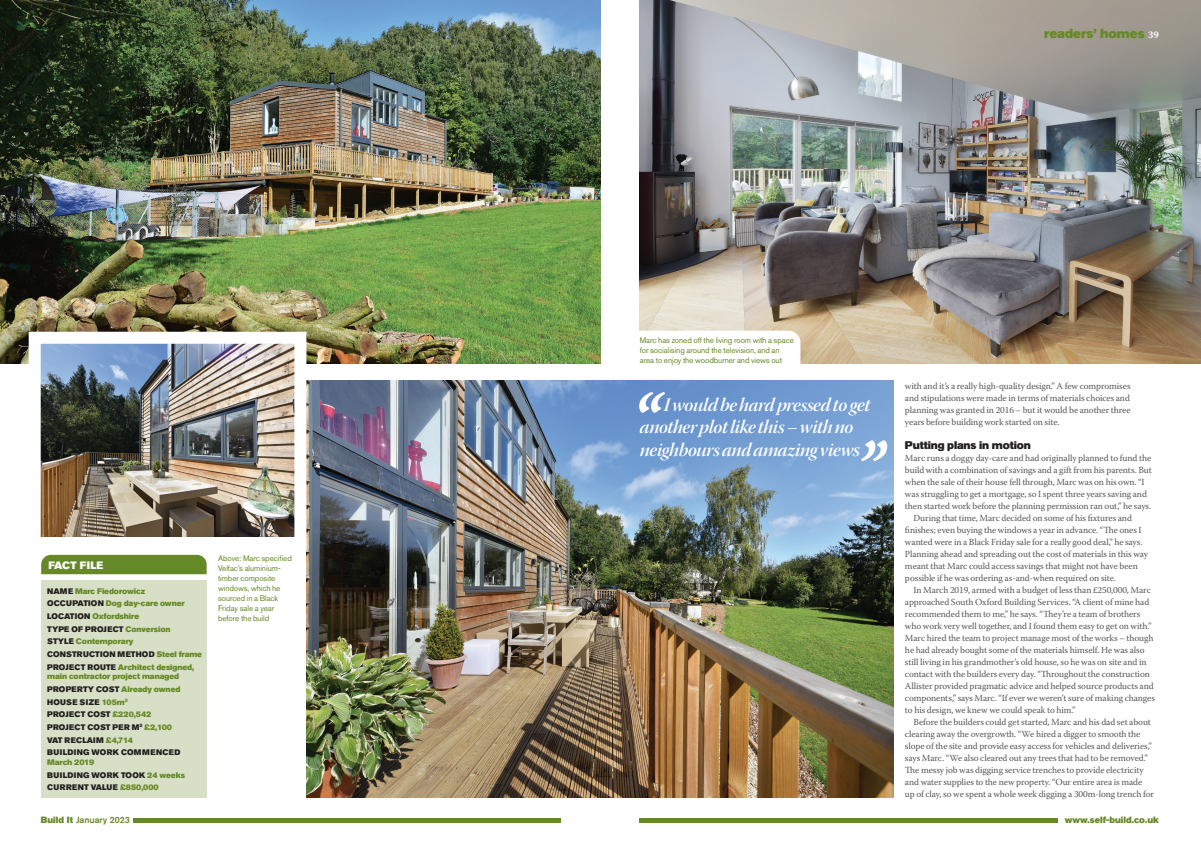
<style>
.page{position:relative;width:1201px;height:851px;background:#fff}
.page>*{position:absolute;margin:0;border:0;box-sizing:border-box;transform-origin:0 0}
.t1{font:italic 700 71px "Warnock Pro";color:#fff}
.t2{font:19px/22.5px "Warnock Pro Semibold It Disp";letter-spacing:-.02em;color:#fff}
.t3{font:13px "Akzidenz Grotesk Std Super";color:#668928}
.t4{font:11px "Akzidenz Grotesk Std Super";letter-spacing:-.01em;color:#231f20}
.t5{font:10.6px "Akzidenz Grotesk Std Super";letter-spacing:.02em;color:#fff}
.t6{font:9.2px/12px "Warnock Pro";letter-spacing:-.01em;color:#57585a;text-align:justify}
.t7{font:9px "Akzidenz Grotesk Std Super";color:#668928}
.t8{font:500 9px "Akzidenz Grotesk Std";color:#668928}
.t9{font:8px/10px "Akzidenz Grotesk Std";letter-spacing:-.01em;color:#668928}
.t10{font:8px/12.6px "Akzidenz Grotesk Std Super";letter-spacing:.005em;color:#231f20}
.t11{font:8px/12.6px "Akzidenz Grotesk Std Super";letter-spacing:-.01em;color:#668928}
.s1{color:#231f20}
.s2{color:#668928}
.s3{font-family:"Akzidenz Grotesk Std Super";font-weight:400}
.s4{font-family:"Warnock Pro";font-weight:700;font-size:10px;color:#fff}
.s5{font-size:20px}
</style>
<div class="page">
<img style="left:639px;top:0;width:561px;height:363px">
<img style="left:0;top:0;width:600px;height:363px">
<img style="left:306px;top:380px;width:586px;height:417px">
<svg style="left:41px;top:554px;width:166px;height:20px;background:#6e8f34"></svg>
<div style="left:41px;top:579px;width:166px;height:218px;background:#d7e0c6"></div>
<div style="left:639px;top:817px;width:418px;height:5px;background:#668928"></div>
<img style="left:42px;top:344px;width:251px;height:192px">
<div style="left:29px;top:331px;width:277px;height:218px;border:12px solid #fff"></div>
<svg style="left:639px;top:330px;width:161px;height:33px"></svg>
<div style="left:133px;top:817px;width:427px;height:5px;background:#668928"></div>
<svg style="left:0;top:0;width:5px;height:5px"></svg>
<svg style="left:1194px;top:0;width:7px;height:5px"></svg>
<p class="t5" style="left:48px;top:558px;width:56px">FACT FILE</p>
<p class="t11" style="left:47px;top:584px;width:156px"><span class="s1">NAME</span> Marc Fiedorowicz<br><span class="s1">OCCUPATION</span> Dog day-care owner<br><span class="s1">LOCATION</span> Oxfordshire<br><span class="s1">TYPE OF PROJECT</span> Conversion<br><span class="s1">STYLE</span> Contemporary<br><span class="s1">CONSTRUCTION METHOD</span> Steel frame<br><span class="s1">PROJECT ROUTE</span> Architect designed,</p>
<p class="t10" style="left:47px;top:670px;width:135px"><span class="s2">main contractor project managed<br></span>PROPERTY COST <span class="s2">Already owned<br></span>HOUSE SIZE <span class="s2">105m</span><sup>2<br></sup>PROJECT COST <span class="s2">£220,542<br></span>PROJECT COST PER M<sup>2</sup> <span class="s2">£2,100<br></span>VAT RECLAIM <span class="s2">£4,714<br></span>BUILDING WORK COMMENCED</p>
<p class="t10" style="left:47px;top:755px;width:139px"><span class="s2">March 2019<br></span>BUILDING WORK TOOK <span class="s2">24 weeks<br></span>CURRENT VALUE <span class="s2">£850,000</span></p>
<p class="t8" style="left:41px;top:813px;width:91px"><span class="s3">Build It</span> January 2023</p>
<p class="t9" style="left:218px;top:552px;width:75px">Above: Marc specified<br>Velfac’s aluminium&shy;timber composite windows, which he sourced in a Black<br>Friday sale a year before the build</p>
<h3 class="t3" style="left:1043px;top:26px;width:116px">readers’ homes <span class="s4">39</span></h3>
<p class="t9" style="left:639px;top:335px;width:156px">Marc has zoned off the living room with a space for socialising around the television, and an area to enjoy the woodburner and views out</p>
<h1 class="t1" style="left:631px;top:374px;width:30px">‘‘</h1>
<h2 class="t2" style="left:639px;top:392px;width:232px;text-indent:24px">I would be hard pressed to get another plot like this – with no neighbours and amazing view<span class="s5">s</span></h2>
<h1 class="t1" style="left:854px;top:423px;width:30px">’’</h1>
<p class="t6" style="left:904px;top:379px;width:227px">with and it’s a really high-quality design.” A few compromises and stipulations were made in terms of materials choices and planning was granted in 2016 – but it would be another three years before building work started on site.</p>
<p class="t4" style="left:904px;top:438px;width:127px">Putting plans in motion</p>
<p class="t6" style="left:904px;top:451px;width:248px">Marc runs a doggy day-care and had originally planned to fund the</p>
<p class="t6" style="left:904px;top:463px;width:248px">build with a combination of savings and a gift from his parents. But</p>
<p class="t6" style="left:904px;top:475px;width:241px">when the sale of their house fell through, Marc was on his own. “I</p>
<p class="t6" style="left:904px;top:487px;width:243px">was struggling to get a mortgage, so I spent three years saving and</p>
<p class="t6" style="left:904px;top:499px;width:248px">then started work before the planning permission ran out,” he says.</p>
<p class="t6" style="left:913px;top:511px;width:220px">During that time, Marc decided on some of his fixtures and</p>
<p class="t6" style="left:904px;top:523px;width:238px">finishes; even buying the windows a year in advance. “The ones I</p>
<p class="t6" style="left:904px;top:535px;width:239px">wanted were in a Black Friday sale for a really good deal,” he says.</p>
<p class="t6" style="left:904px;top:547px;width:244px">Planning ahead and spreading out the cost of materials in this way</p>
<p class="t6" style="left:904px;top:559px;width:234px">meant that Marc could access savings that might not have been</p>
<p class="t6" style="left:904px;top:571px;width:212px">possible if he was ordering as-and-when required on site.</p>
<p class="t6" style="left:913px;top:583px;width:239px">In March 2019, armed with a budget of less than £250,000, Marc</p>
<p class="t6" style="left:904px;top:595px;width:246px">approached South Oxford Building Services. “A client of mine had</p>
<p class="t6" style="left:904px;top:607px;width:237px">recommended them to me,” he says. “They’re a team of brothers</p>
<p class="t6" style="left:904px;top:619px;width:248px">who work very well together, and I found them easy to get on with.”</p>
<p class="t6" style="left:904px;top:631px;width:250px">Marc hired the team to project manage most of the works – though</p>
<p class="t6" style="left:904px;top:643px;width:241px">he had already bought some of the materials himself. He was also</p>
<p class="t6" style="left:904px;top:655px;width:243px">still living in his grandmother’s old house, so he was on site and in</p>
<p class="t6" style="left:904px;top:667px;width:246px">contact with the builders every day. “Throughout the construction</p>
<p class="t6" style="left:904px;top:679px;width:250px">Allister provided pragmatic advice and helped source products and</p>
<p class="t6" style="left:904px;top:691px;width:251px">components,” says Marc. “If ever we weren’t sure of making changes</p>
<p class="t6" style="left:904px;top:703px;width:172px">to his design, we knew we could speak to him.”</p>
<p class="t6" style="left:913px;top:715px;width:239px">Before the builders could get started, Marc and his dad set about</p>
<p class="t6" style="left:904px;top:727px;width:237px">clearing away the overgrowth. “We hired a digger to smooth the</p>
<p class="t6" style="left:904px;top:739px;width:248px">slope of the site and provide easy access for vehicles and deliveries,”</p>
<p class="t6" style="left:904px;top:751px;width:244px">says Marc. “We also cleared out any trees that had to be removed.”</p>
<p class="t6" style="left:904px;top:763px;width:240px">The messy job was digging service trenches to provide electricity</p>
<p class="t6" style="left:904px;top:775px;width:239px">and water supplies to the new property. “Our entire area is made</p>
<p class="t6" style="left:904px;top:787px;width:250px">up of clay, so we spent a whole week digging a 300m-long trench for</p>
<p class="t7" style="left:1064px;top:814px;width:96px">www.self-build.co.uk</p>
</div>
